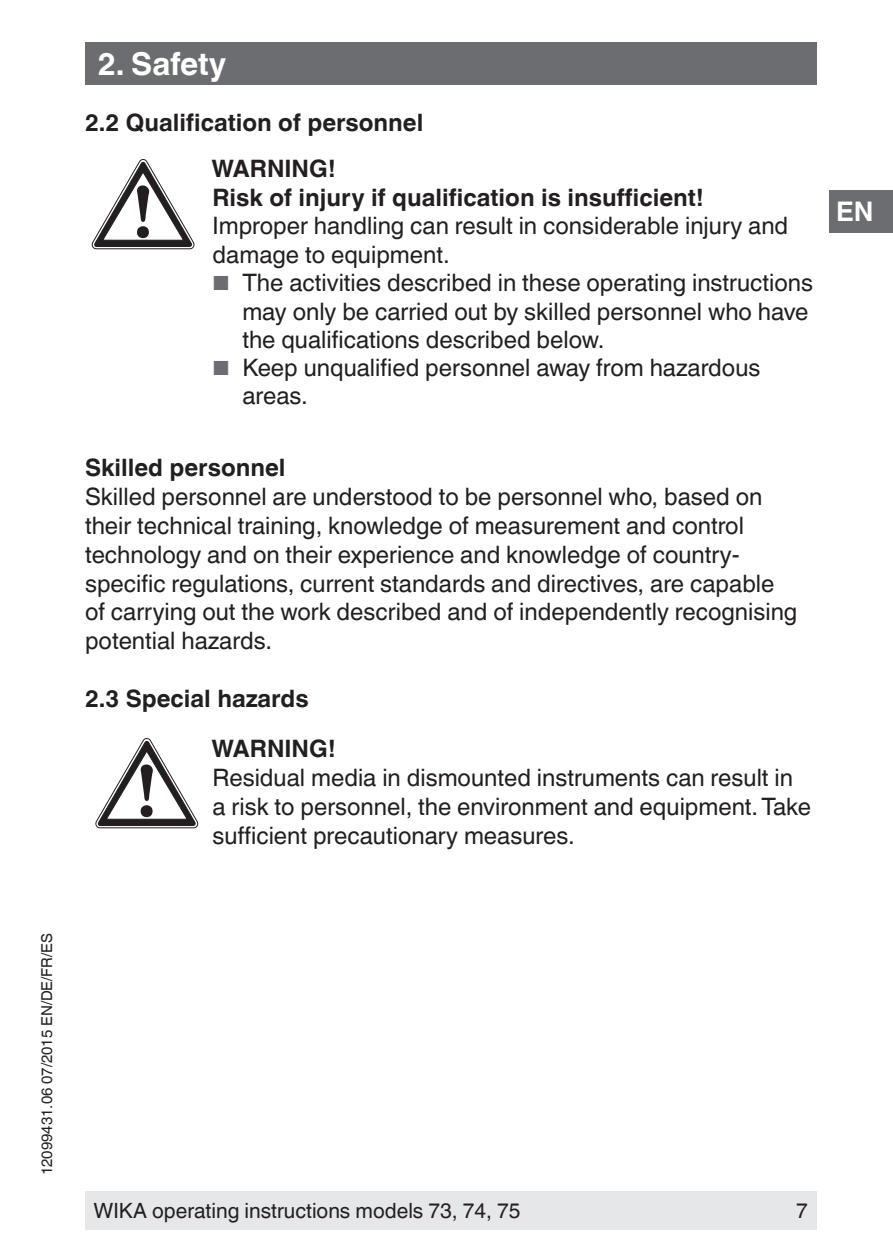
<style>
.page{position:relative;width:893px;height:1259px;background:#fff}
.page>*{position:absolute;margin:0;border:0;box-sizing:border-box;transform-origin:0 0}
.t1{font:700 31.5px "Helvetica World";color:#fff}
.t2{font:700 27px "Helvetica World";color:#fff}
.t3{font:24px/28.8px "Helvetica World";color:#231f20}
.t4{font:700 24px/45.6px "Helvetica World";color:#231f20}
.t5{font:21px "Helvetica World";color:#231f20}
.t6{font:15px "Helvetica World";color:#231f20}
.s1{font-size:20.4px;color:#6c6d70}
</style>
<div class="page">
<div style="left:829px;top:190px;width:64px;height:42px;background:#6c6d70"></div>
<div style="left:85px;top:1191px;width:731px;height:38px;background:#e6e7e9"></div>
<div style="left:85px;top:43px;width:731px;height:42px;background:#6c6d70"></div>
<svg style="left:92px;top:159px;width:102px;height:90px"></svg>
<svg style="left:96px;top:738px;width:102px;height:90px"></svg>
<h1 class="t1" style="left:98px;top:46px;width:130px">2. Safety</h1>
<p class="t4" style="left:212px;top:100px;width:213px;text-indent:-127px">2.2 Qualification of personnel<br>WARNING!</p>
<p class="t4" style="left:213px;top:175px;width:493px">Risk of injury if qualification is insufficient!</p>
<p class="t3" style="left:213px;top:212px;width:577px">Improper handling can result in considerable injury and damage to equipment.</p>
<p class="t3" style="left:242px;top:269px;width:572px;text-indent:-30px"><span class="s1">■</span> The activities described in these operating instructions may only be carried out by skilled personnel who have the qualifications described below.</p>
<p class="t3" style="left:242px;top:354px;width:520px;text-indent:-30px"><span class="s1">■</span> Keep unqualified personnel away from hazardous areas.</p>
<p class="t4" style="left:85px;top:445px;width:202px">Skilled personnel</p>
<p class="t3" style="left:85px;top:482px;width:714px">Skilled personnel are understood to be personnel who, based on their technical training, knowledge of measurement and control technology and on their experience and knowledge of country&shy;specific regulations, current standards and directives, are capable of carrying out the work described and of independently recognising potential hazards.</p>
<p class="t4" style="left:212px;top:673px;width:126px;line-height:50.4px;text-indent:-127px">2.3 Special hazards<br>WARNING!</p>
<p class="t3" style="left:213px;top:763px;width:600px">Residual media in dismounted instruments can result in a risk to personnel, the environment and equipment. Take sufficient precautionary measures.</p>
<p class="t2" style="left:836px;top:196px;width:39px">EN</p>
<p class="t6" style="left:38px;top:1175px;width:244px;rotate:-90deg">12099431.06 07/2015 EN/DE/FR/ES</p>
<p class="t5" style="left:94px;top:1198px;width:429px">WIKA operating instructions models 73, 74, 75</p>
<p class="t5" style="left:796px;top:1198px;width:13px">7</p>
</div>
